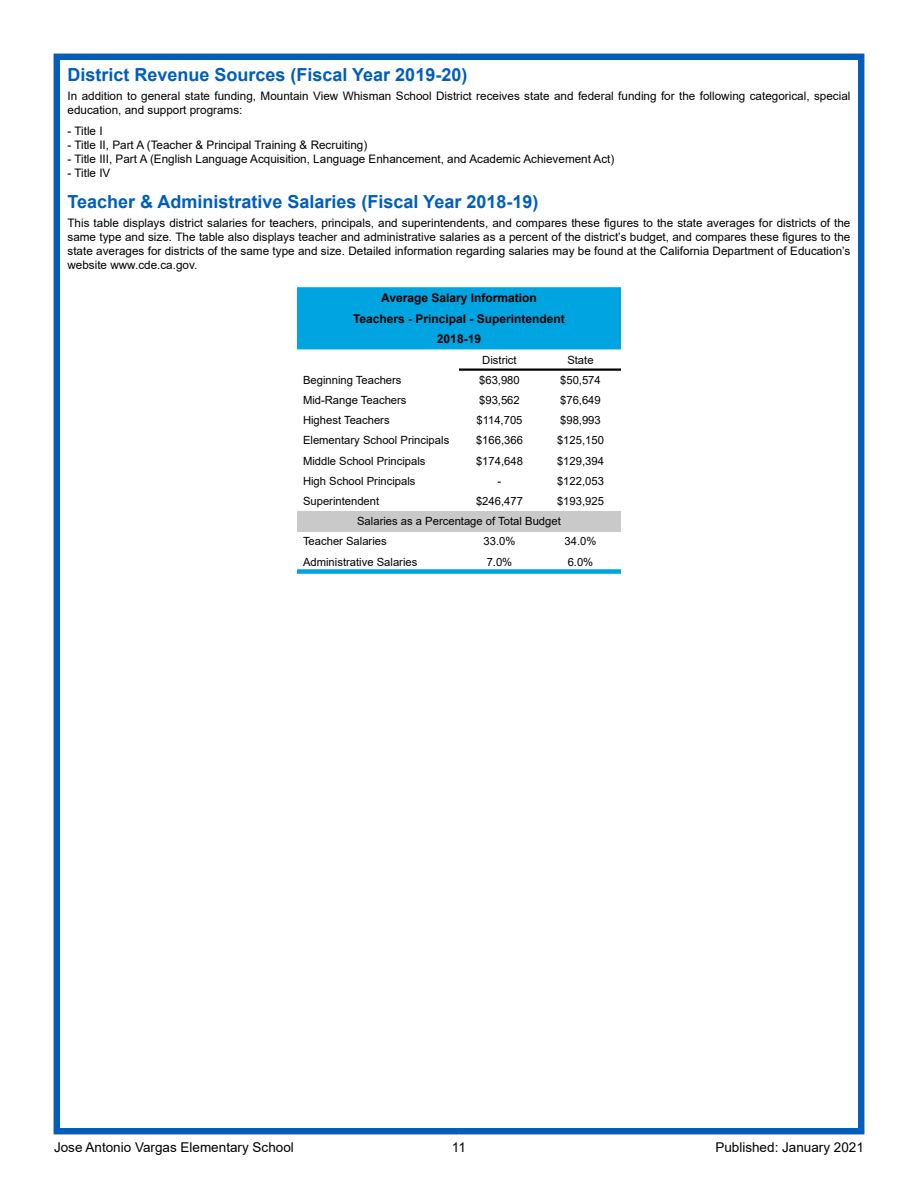
<style>
.page{position:relative;width:918px;height:1188px;background:#fff}
.page>*{position:absolute;margin:0;border:0;box-sizing:border-box;transform-origin:0 0}
.t1{font:700 18px "Arial";color:#005ebc}
.t2{font:13.5px "Arial";color:#000}
.t3{font:700 12px/20.7px "Arial";color:#000;text-align:center}
.t4{font:11.7px/14.1px "Arial";color:#000}
.t5{font:11.25px "Arial";color:#000}
</style>
<div class="page">
<div style="left:54px;top:54px;width:810px;height:1080px;border:6px solid #005ebc"></div>
<div style="left:297px;top:287px;width:324px;height:62px;background:#00a4e0"></div>
<div style="left:297px;top:511px;width:324px;height:20px;background:#c9c9c9"></div>
<hr style="left:540px;top:368px;width:81px;height:3px;background:#000">
<hr style="left:459px;top:368px;width:81px;height:3px;background:#000">
<div style="left:297px;top:569px;width:162px;height:5px;background:#00a4e0"></div>
<div style="left:459px;top:569px;width:81px;height:5px;background:#00a4e0"></div>
<div style="left:540px;top:569px;width:81px;height:5px;background:#00a4e0"></div>
<h1 class="t1" style="left:68px;top:62px;width:401px">District Revenue Sources (Fiscal Year 2019-20)</h1>
<p class="t4" style="left:68px;top:89px;width:784px">In addition to general state funding, Mountain View Whisman School District receives state and federal funding for the following categorical, special education, and support programs:</p>
<p class="t4" style="left:68px;top:124px;width:37px">- Title I</p>
<p class="t4" style="left:68px;top:138px;width:301px">- Title II, Part A (Teacher &amp; Principal Training &amp; Recruiting)</p>
<p class="t4" style="left:68px;top:152px;width:548px">- Title III, Part A (English Language Acquisition, Language Enhancement, and Academic Achievement Act)</p>
<p class="t4" style="left:68px;top:166px;width:44px">- Title IV</p>
<h1 class="t1" style="left:68px;top:189px;width:472px">Teacher &amp; Administrative Salaries (Fiscal Year 2018-19)</h1>
<p class="t4" style="left:68px;top:216px;width:784px;text-align:justify">This table displays district salaries for teachers, principals, and superintendents, and compares these figures to the state averages for districts of the same type and size. The table also displays teacher and administrative salaries as a percent of the district’s budget, and compares these figures to the state averages for districts of the same type and size. Detailed information regarding salaries may be found at the California Department of Education’s website www.cde.ca.gov.</p>
<p class="t3" style="left:353px;top:288px;width:213px">Average Salary Information<br>Teachers - Principal - Superintendent<br>2018-19</p>
<p class="t5" style="left:482px;top:352px;width:36px">District</p>
<p class="t5" style="left:567px;top:352px;width:28px">State</p>
<p class="t5" style="left:303px;top:372px;width:100px">Beginning Teachers</p>
<p class="t5" style="left:479px;top:372px;width:42px">$63,980</p>
<p class="t5" style="left:560px;top:372px;width:42px">$50,574</p>
<p class="t5" style="left:303px;top:392px;width:105px">Mid-Range Teachers</p>
<p class="t5" style="left:479px;top:392px;width:42px">$93,562</p>
<p class="t5" style="left:560px;top:392px;width:42px">$76,649</p>
<p class="t5" style="left:303px;top:413px;width:88px">Highest Teachers</p>
<p class="t5" style="left:476px;top:413px;width:48px">$114,705</p>
<p class="t5" style="left:560px;top:413px;width:42px">$98,993</p>
<p class="t5" style="left:303px;top:433px;width:148px">Elementary School Principals</p>
<p class="t5" style="left:476px;top:433px;width:48px">$166,366</p>
<p class="t5" style="left:557px;top:433px;width:48px">$125,150</p>
<p class="t5" style="left:303px;top:453px;width:124px">Middle School Principals</p>
<p class="t5" style="left:476px;top:453px;width:48px">$174,648</p>
<p class="t5" style="left:557px;top:453px;width:48px">$129,394</p>
<p class="t5" style="left:303px;top:473px;width:114px">High School Principals</p>
<p class="t5" style="left:498px;top:473px;width:5px">-</p>
<p class="t5" style="left:557px;top:473px;width:48px">$122,053</p>
<p class="t5" style="left:303px;top:493px;width:78px">Superintendent</p>
<p class="t5" style="left:476px;top:493px;width:48px">$246,477</p>
<p class="t5" style="left:557px;top:493px;width:48px">$193,925</p>
<p class="t5" style="left:357px;top:513px;width:205px">Salaries as a Percentage of Total Budget</p>
<p class="t5" style="left:303px;top:534px;width:85px">Teacher Salaries</p>
<p class="t5" style="left:484px;top:534px;width:33px">33.0%</p>
<p class="t5" style="left:565px;top:534px;width:33px">34.0%</p>
<p class="t5" style="left:303px;top:554px;width:116px">Administrative Salaries</p>
<p class="t5" style="left:487px;top:554px;width:27px">7.0%</p>
<p class="t5" style="left:568px;top:554px;width:27px">6.0%</p>
<p class="t2" style="left:54px;top:1138px;width:241px">Jose Antonio Vargas Elementary School</p>
<p class="t2" style="left:452px;top:1138px;width:16px">11</p>
<p class="t2" style="left:715px;top:1138px;width:150px">Published: January 2021</p>
</div>
